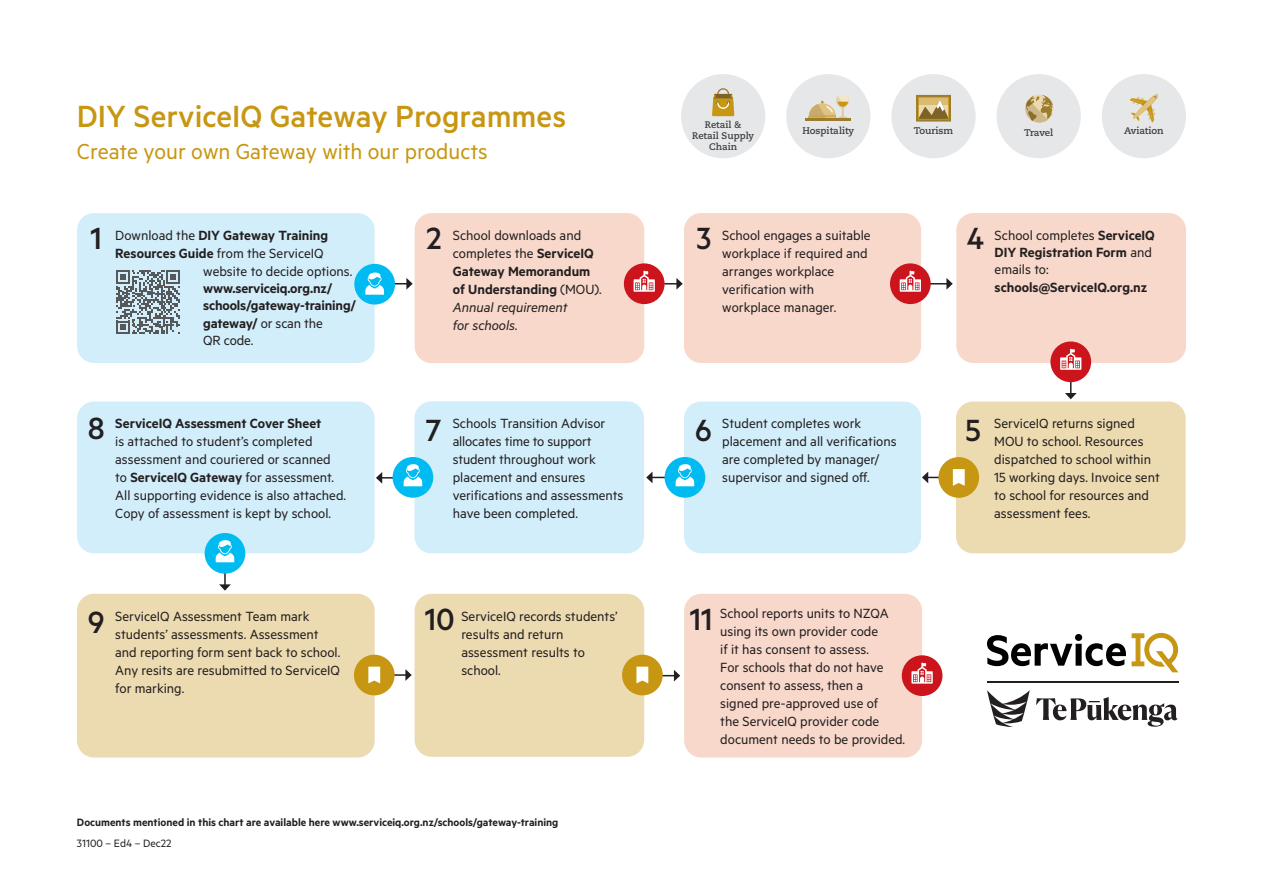
<style>
.page{position:relative;width:1263px;height:893px;background:#fff}
.page>*{position:absolute;margin:0;border:0;box-sizing:border-box;transform-origin:0 0}
.t1{font:500 34.5px "Metric";color:#c79713}
.number{font:500 34.5px "Metric";color:#231f20}
.t2{font:24.45px "Metric";color:#c79713}
.body{font:15px/18px "Metric";color:#231f20}
.body-2{font:600 15px/18px "Metric";color:#231f20}
.body-3{font:600 12px "Metric";color:#231f20}
.body-4{font:12px "Metric";color:#231f20}
.body-5{font:700 9.6px "Caecilia LT Pro 75";color:#3e3e3f}
.body-6{font:700 9.45px/10.8px "Caecilia LT Pro 75";color:#3e3e3f;text-align:center}
.s1{font-weight:400}
.s2{font-weight:400;font-style:italic}
.s3{font-weight:600}
</style>
<div class="page">
<div style="left:415px;top:213px;width:229px;height:150px;background:#f7d8ca;border-radius:17px"></div>
<div style="left:684px;top:213px;width:237px;height:150px;background:#f7d8ca;border-radius:17px"></div>
<div style="left:956px;top:213px;width:230px;height:150px;background:#f7d8ca;border-radius:17px"></div>
<div style="left:684px;top:594px;width:238px;height:163px;background:#f7d8ca;border-radius:17px"></div>
<div style="left:956px;top:402px;width:229px;height:151px;background:#ecdab0;border-radius:17px"></div>
<div style="left:414px;top:401px;width:230px;height:152px;background:#d2eefb;border-radius:17px"></div>
<div style="left:77px;top:594px;width:298px;height:163px;background:#ecdab0;border-radius:17px"></div>
<div style="left:77px;top:402px;width:298px;height:151px;background:#d2eefb;border-radius:17px"></div>
<div style="left:415px;top:594px;width:229px;height:163px;background:#ecdab0;border-radius:17px"></div>
<hr style="left:327px;top:283px;width:80px;height:1px;background:#231f20">
<svg style="left:406px;top:278px;width:7px;height:12px"></svg>
<svg style="left:665px;top:278px;width:18px;height:12px"></svg>
<hr style="left:924px;top:283px;width:23px;height:2px;background:#231f20">
<svg style="left:946px;top:278px;width:7px;height:12px"></svg>
<svg style="left:376px;top:472px;width:18px;height:12px"></svg>
<div style="left:77px;top:213px;width:298px;height:150px;background:#d2eefb;border-radius:17px"></div>
<div style="left:624px;top:263px;width:41px;height:41px;background:#cb141c;border-radius:50%"></div>
<svg style="left:634px;top:271px;width:21px;height:21px"></svg>
<div style="left:890px;top:263px;width:41px;height:41px;background:#cb141c;border-radius:50%"></div>
<svg style="left:900px;top:271px;width:21px;height:21px"></svg>
<div style="left:1050px;top:341px;width:41px;height:41px;background:#cb141c;border-radius:50%"></div>
<svg style="left:1060px;top:349px;width:21px;height:50px"></svg>
<div style="left:205px;top:533px;width:40px;height:41px;background:#00bbf1;border-radius:50%"></div>
<svg style="left:216px;top:540px;width:18px;height:51px"></svg>
<div style="left:354px;top:264px;width:41px;height:41px;background:#00bbf1;border-radius:50%"></div>
<svg style="left:365px;top:272px;width:19px;height:23px"></svg>
<svg style="left:394px;top:669px;width:18px;height:12px"></svg>
<div style="left:354px;top:655px;width:41px;height:40px;background:#c79713;border-radius:50%"></div>
<svg style="left:368px;top:667px;width:12px;height:16px"></svg>
<div style="left:622px;top:655px;width:41px;height:40px;background:#c79713;border-radius:50%"></div>
<svg style="left:636px;top:667px;width:44px;height:16px"></svg>
<div style="left:684px;top:402px;width:237px;height:151px;background:#d2eefb;border-radius:17px"></div>
<div style="left:902px;top:655px;width:40px;height:41px;background:#cb141c;border-radius:50%"></div>
<svg style="left:911px;top:663px;width:22px;height:21px"></svg>
<svg style="left:116px;top:270px;width:64px;height:64px"></svg>
<div style="left:665px;top:457px;width:40px;height:41px;background:#00bbf1;border-radius:50%"></div>
<svg style="left:646px;top:463px;width:48px;height:23px"></svg>
<div style="left:393px;top:457px;width:40px;height:41px;background:#00bbf1;border-radius:50%"></div>
<svg style="left:404px;top:464px;width:18px;height:22px"></svg>
<div style="left:938px;top:457px;width:41px;height:41px;background:#c79713;border-radius:50%"></div>
<svg style="left:922px;top:469px;width:43px;height:17px"></svg>
<div style="left:681px;top:74px;width:84px;height:84px;background:#e6e7e9;border-radius:50%"></div>
<svg style="left:712px;top:88px;width:22px;height:28px"></svg>
<div style="left:1102px;top:74px;width:84px;height:84px;background:#e6e7e9;border-radius:50%"></div>
<svg style="left:1130px;top:94px;width:28px;height:29px"></svg>
<div style="left:996px;top:74px;width:85px;height:84px;background:#e6e7e9;border-radius:50%"></div>
<svg style="left:1025px;top:95px;width:28px;height:28px"></svg>
<div style="left:786px;top:74px;width:84px;height:84px;background:#e6e7e9;border-radius:50%"></div>
<hr style="left:806px;top:118px;width:45px;height:2px;background:#9c7c2d">
<svg style="left:808px;top:96px;width:41px;height:22px"></svg>
<div style="left:891px;top:74px;width:85px;height:84px;background:#e6e7e9;border-radius:50%"></div>
<svg style="left:916px;top:95px;width:35px;height:26px"></svg>
<svg style="left:1036px;top:697px;width:141px;height:30px"></svg>
<svg style="left:987px;top:690px;width:43px;height:37px"></svg>
<svg style="left:987px;top:633px;width:191px;height:39px"></svg>
<hr style="left:987px;top:681px;width:191px;height:1px;background:#231f20">
<h1 class="t1" style="left:77px;top:96px;width:491px">DIY ServiceIQ Gateway Programmes</h1>
<h2 class="t2" style="left:77px;top:137px;width:412px">Create your own Gateway with our products</h2>
<p class="body-6" style="left:692px;top:119px;width:63px">Retail &amp;<br>Retail Supply<br>Chain</p>
<p class="body-5" style="left:802px;top:124px;width:54px">Hospitality</p>
<p class="body-5" style="left:914px;top:124px;width:41px">Tourism</p>
<p class="body-5" style="left:1024px;top:126px;width:30px">Travel</p>
<p class="body-5" style="left:1124px;top:125px;width:41px">Aviation</p>
<p class="number" style="left:90px;top:218px;width:13px">1</p>
<p class="number" style="left:426px;top:218px;width:17px">2</p>
<p class="number" style="left:696px;top:218px;width:17px">3</p>
<p class="number" style="left:966px;top:218px;width:19px">4</p>
<p class="body-2" style="left:453px;top:226px;width:150px"><span class="s1">School downloads and completes the</span> ServiceIQ<br>Gateway Memorandum of Understanding <span class="s1">(MOU).<br></span><span class="s2">Annual requirement<br>for schools.</span></p>
<p class="body" style="left:722px;top:226px;width:150px">School engages a suitable workplace if required and arranges workplace verification with workplace manager.</p>
<p class="body-2" style="left:995px;top:226px;width:162px;line-height:17.5px"><span class="s1">School completes</span> ServiceIQ<br>DIY Registration Form <span class="s1">and emails to: </span>schools@ServiceIQ.org.nz</p>
<p class="body-2" style="left:115px;top:226px;width:214px"><span class="s1">Download the</span> DIY Gateway Training</p>
<p class="body" style="left:115px;top:244px;width:210px"><span class="s3">Resources Guide</span> from the ServiceIQ</p>
<p class="body" style="left:203px;top:262px;width:151px">website to decide options.</p>
<p class="body-2" style="left:203px;top:279px;width:154px;line-height:17.2px">www.serviceiq.org.nz/ schools/gateway-training/ gateway/ <span class="s1">or scan the<br>QR code.</span></p>
<p class="number" style="left:88px;top:408px;width:18px">8</p>
<p class="body" style="left:115px;top:414px;width:232px"><span class="s3">ServiceIQ Assessment Cover Sheet<br></span>is attached to student’s completed assessment and couriered or scanned to <span class="s3">ServiceIQ Gateway</span> for assessment.<br>All supporting evidence is also attached.<br>Copy of assessment is kept by school.</p>
<p class="number" style="left:88px;top:602px;width:18px">9</p>
<p class="body" style="left:115px;top:606px;width:227px">ServiceIQ Assessment Team mark students’ assessments. Assessment and reporting form sent back to school.<br>Any resits are resubmitted to ServiceIQ for marking.</p>
<p class="number" style="left:426px;top:410px;width:17px">7</p>
<p class="body" style="left:453px;top:414px;width:172px">Schools Transition Advisor allocates time to support student throughout work placement and ensures verifications and assessments have been completed.</p>
<p class="number" style="left:425px;top:599px;width:31px">10</p>
<p class="body" style="left:461px;top:606px;width:158px">ServiceIQ records students’ results and return assessment results to school.</p>
<p class="body-3" style="left:77px;top:815px;width:483px">Documents mentioned in this chart are available here www.serviceiq.org.nz/schools/gateway-training</p>
<p class="body-4" style="left:77px;top:837px;width:96px">31100 – Ed4 – Dec22</p>
<p class="number" style="left:695px;top:410px;width:18px">6</p>
<p class="body" style="left:722px;top:414px;width:176px">Student completes work placement and all verifications are completed by manager/ supervisor and signed off.</p>
<p class="number" style="left:690px;top:599px;width:24px">11</p>
<p class="body" style="left:720px;top:603px;width:186px">School reports units to NZQA using its own provider code<br>if it has consent to assess.<br>For schools that do not have consent to assess, then a<br>signed pre-approved use of<br>the ServiceIQ provider code document needs to be provided.</p>
<p class="number" style="left:965px;top:410px;width:17px">5</p>
<p class="body" style="left:994px;top:414px;width:167px">ServiceIQ returns signed<br>MOU to school. Resources dispatched to school within<br>15 working days. Invoice sent to school for resources and assessment fees.</p>
</div>
